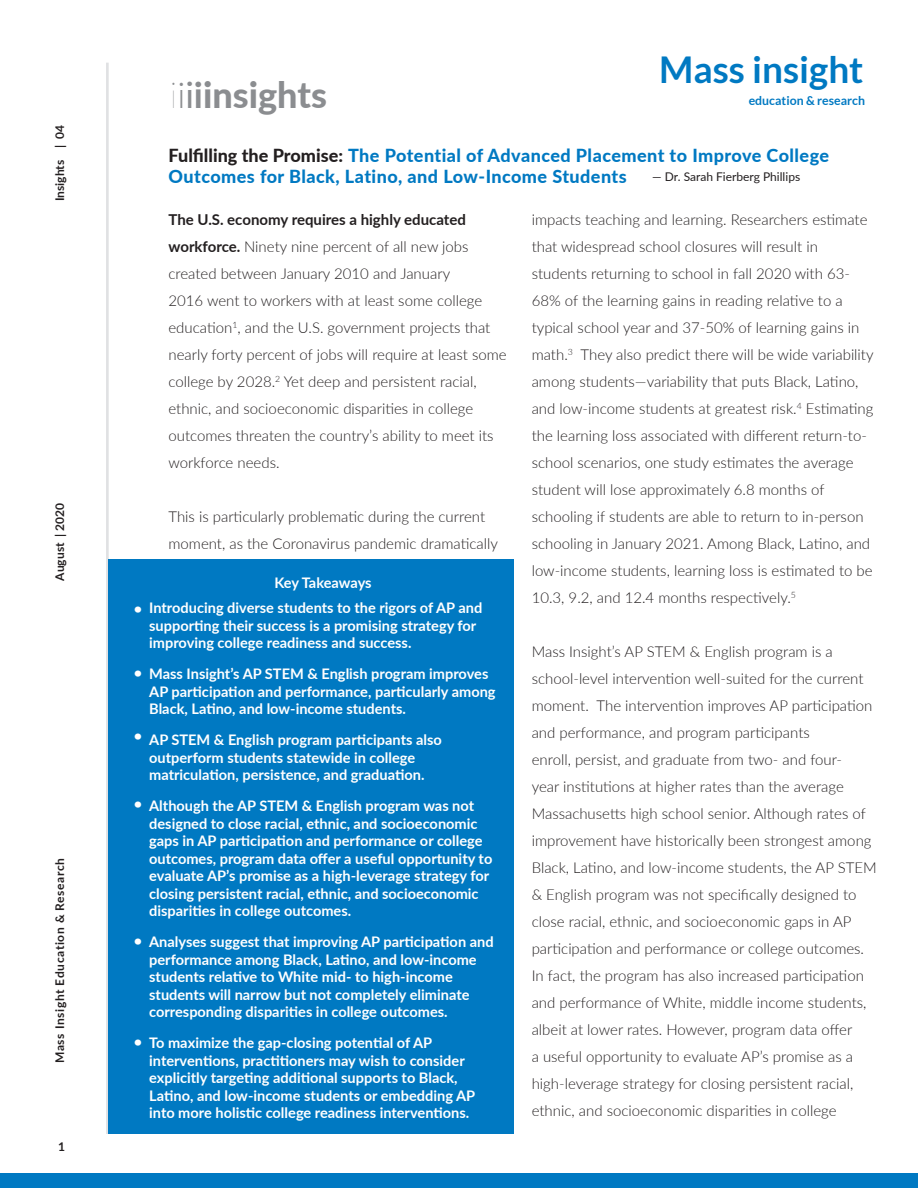
<style>
.page{position:relative;width:918px;height:1188px;background:#fff}
.page>*{position:absolute;margin:0;border:0;box-sizing:border-box;transform-origin:0 0}
.t1{font:700 36.9px "Lato";color:#0079c2}
.t2{font:900 36px "Lato";color:#8b8d90}
.t3{font:900 18px/21.6px "Lato";letter-spacing:.02em;color:#0079c2}
.t4{font:300 15px/27px "Lato";color:#231f20}
.t5{font:700 14.55px/17.5px "Lato";color:#fff}
.t6{font:700 12.3px "Lato";color:#0079c2}
.t7{font:700 12px "Lato";letter-spacing:.04em;color:#231f20}
.t8{font:12px "Lato";color:#231f20}
.t9{font:700 12px "Lato";color:#231f20}
.s1{font-weight:100}
.s2{font-weight:300}
.s3{font-weight:400}
.s4{font-weight:700}
.s5{color:#231f20}
</style>
<div class="page">
<hr style="left:106px;top:63px;width:3px;height:1071px;background:#e0e1e3">
<div style="left:0;top:1174px;width:918px;height:14px;background:#0079c2"></div>
<div style="left:108px;top:559px;width:406px;height:575px;background:#0079c2"></div>
<p class="t9" style="left:51px;top:201px;width:77px;rotate:-90deg">Insights | 04</p>
<p class="t9" style="left:51px;top:581px;width:79px;rotate:-90deg">August | 2020</p>
<p class="t7" style="left:51px;top:1063px;width:206px;rotate:-90deg">Mass Insight Education &amp; Research</p>
<p class="t7" style="left:58px;top:1138px;width:8px">1</p>
<h2 class="t2" style="left:170px;top:68px;width:159px"><span class="s1">i</span><span class="s2">i</span><span class="s3">i</span><span class="s4">i</span>insights</h2>
<h1 class="t1" style="left:659px;top:48px;width:206px">Mass insight</h1>
<p class="t6" style="left:749px;top:94px;width:118px">education &amp; research</p>
<p class="t3" style="left:169px;top:143px;width:662px"><span class="s5">Fulfilling the Promise:</span> The Potential of Advanced Placement to Improve College<br>Outcomes for Black, Latino, and Low-Income Students</p>
<p class="t8" style="left:652px;top:168px;width:149px">— Dr. Sarah Fierberg Phillips</p>
<p class="t4" style="left:168px;top:205px;width:340px"><span class="s4">The U.S. economy requires a highly educated workforce.</span> Ninety nine percent of all new jobs created between January 2010 and January<br>2016 went to workers with at least some college education<sup>1</sup>, and the U.S. government projects that nearly forty percent of jobs will require at least some college by 2028.<sup>2</sup> Yet deep and persistent racial, ethnic, and socioeconomic disparities in college outcomes threaten the country’s ability to meet its workforce needs.</p>
<p class="t4" style="left:168px;top:502px;width:331px">This is particularly problematic during the current moment, as the Coronavirus pandemic dramatically</p>
<p class="t5" style="left:149px;top:570px;width:335px;line-height:25px;text-indent:125px">Key Takeaways<br>Introducing diverse students to the rigors of AP and</p>
<p class="t5" style="left:149px;top:616px;width:329px">supporting their success is a promising strategy for improving college readiness and success.</p>
<p class="t5" style="left:149px;top:664px;width:348px">Mass Insight’s AP STEM &amp; English program improves<br>AP participation and performance, particularly among<br>Black, Latino, and low-income students.</p>
<p class="t5" style="left:149px;top:730px;width:294px">AP STEM &amp; English program participants also outperform students statewide in college matriculation, persistence, and graduation.</p>
<p class="t5" style="left:149px;top:796px;width:345px">Although the AP STEM &amp; English program was not designed to close racial, ethnic, and socioeconomic gaps in AP participation and performance or college outcomes, program data offer a useful opportunity to evaluate AP’s promise as a high-leverage strategy for closing persistent racial, ethnic, and socioeconomic disparities in college outcomes.</p>
<p class="t5" style="left:149px;top:932px;width:346px">Analyses suggest that improving AP participation and performance among Black, Latino, and low-income students relative to White mid- to high-income students will narrow but not completely eliminate corresponding disparities in college outcomes.</p>
<p class="t5" style="left:149px;top:1033px;width:328px">To maximize the gap-closing potential of AP interventions, practitioners may wish to consider explicitly targeting additional supports to Black, Latino, and low-income students or embedding AP into more holistic college readiness interventions.</p>
<p class="t5" style="left:134px;top:599px;width:10px">•</p>
<p class="t5" style="left:134px;top:664px;width:10px">•</p>
<p class="t5" style="left:134px;top:727px;width:10px">•</p>
<p class="t5" style="left:134px;top:794px;width:10px">•</p>
<p class="t5" style="left:134px;top:932px;width:10px">•</p>
<p class="t5" style="left:134px;top:1033px;width:10px">•</p>
<p class="t4" style="left:532px;top:205px;width:343px">impacts teaching and learning. Researchers estimate that widespread school closures will result in students returning to school in fall 2020 with 63- 68% of the learning gains in reading relative to a typical school year and 37-50% of learning gains in math.<sup>3</sup> They also predict there will be wide variability among students—variability that puts Black, Latino, and low-income students at greatest risk.<sup>4</sup> Estimating the learning loss associated with different return-to&shy;school scenarios, one study estimates the average student will lose approximately 6.8 months of schooling if students are able to return to in-person schooling in January 2021. Among Black, Latino, and low-income students, learning loss is estimated to be 10.3, 9.2, and 12.4 months respectively.<sup>5</sup></p>
<p class="t4" style="left:532px;top:637px;width:347px">Mass Insight’s AP STEM &amp; English program is a school-level intervention well-suited for the current moment. The intervention improves AP participation and performance, and program participants<br>enroll, persist, and graduate from two- and four-<br>year institutions at higher rates than the average Massachusetts high school senior. Although rates of improvement have historically been strongest among Black, Latino, and low-income students, the AP STEM &amp; English program was not specifically designed to close racial, ethnic, and socioeconomic gaps in AP participation and performance or college outcomes.<br>In fact, the program has also increased participation and performance of White, middle income students, albeit at lower rates. However, program data offer<br>a useful opportunity to evaluate AP’s promise as a high-leverage strategy for closing persistent racial, ethnic, and socioeconomic disparities in college</p>
</div>
